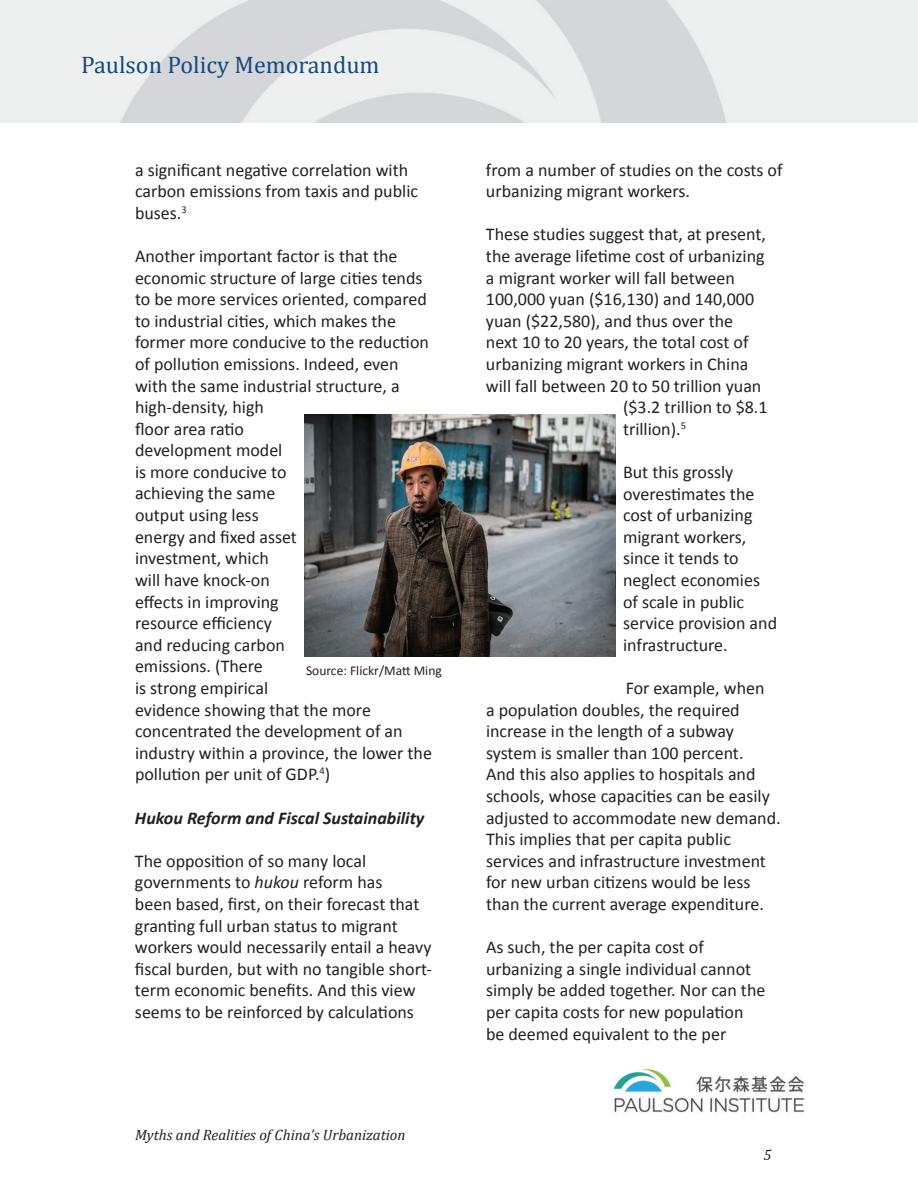
<style>
.page{position:relative;width:918px;height:1188px;background:#fff}
.page>*{position:absolute;margin:0;border:0;box-sizing:border-box;transform-origin:0 0}
.t1{font:24px "Cambria";color:#15497e}
.t2{font:18px/21.6px "Calibri";color:#231f20}
.t3{font:italic 700 18px "Calibri";color:#231f20}
.t4{font:italic 15px "Cambria";color:#231f20}
.t5{font:13.5px "Calibri";color:#231f20}
.s1{font-style:italic}
</style>
<div class="page">
<img style="left:0;top:0;width:918px;height:123px">
<img style="left:613px;top:1068px;width:192px;height:45px">
<img style="left:304px;top:414px;width:312px;height:243px">
<h1 class="t1" style="left:81px;top:50px;width:300px">Paulson Policy Memorandum</h1>
<p class="t2" style="left:135px;top:159px;width:285px">a significant negative correlation with carbon emissions from taxis and public buses.<sup>3</sup></p>
<p class="t2" style="left:135px;top:245px;width:299px">Another important factor is that the economic structure of large cities tends to be more services oriented, compared to industrial cities, which makes the former more conducive to the reduction of pollution emissions. Indeed, even with the same industrial structure, a high-density, high<br>floor area ratio<br>development model<br>is more conducive to<br>achieving the same<br>output using less<br>energy and fixed asset<br>investment, which<br>will have knock-on<br>effects in improving<br>resource efficiency<br>and reducing carbon<br>emissions. (There<br>is strong empirical<br>evidence showing that the more concentrated the development of an industry within a province, the lower the pollution per unit of GDP.<sup>4</sup>)</p>
<p class="t3" style="left:135px;top:806px;width:291px">Hukou Reform and Fiscal Sustainability</p>
<p class="t2" style="left:135px;top:850px;width:299px">The opposition of so many local governments to <span class="s1">hukou</span> reform has<br>been based, first, on their forecast that granting full urban status to migrant workers would necessarily entail a heavy fiscal burden, but with no tangible short&shy;term economic benefits. And this view seems to be reinforced by calculations</p>
<p class="t5" style="left:306px;top:662px;width:137px">Source: Flickr/Matt Ming</p>
<p class="t4" style="left:135px;top:1124px;width:272px">Myths and Realities of China’s Urbanization</p>
<p class="t2" style="left:486px;top:159px;width:298px">from a number of studies on the costs of urbanizing migrant workers.</p>
<p class="t2" style="left:486px;top:224px;width:281px">These studies suggest that, at present,</p>
<p class="t2" style="left:486px;top:245px;width:280px">the average lifetime cost of urbanizing</p>
<p class="t2" style="left:486px;top:267px;width:250px">a migrant worker will fall between</p>
<p class="t2" style="left:486px;top:288px;width:270px">100,000 yuan ($16,130) and 140,000</p>
<p class="t2" style="left:486px;top:310px;width:249px">yuan ($22,580), and thus over the</p>
<p class="t2" style="left:486px;top:332px;width:264px">next 10 to 20 years, the total cost of</p>
<p class="t2" style="left:486px;top:353px;width:264px">urbanizing migrant workers in China</p>
<p class="t2" style="left:486px;top:375px;width:277px">will fall between 20 to 50 trillion yuan</p>
<p class="t2" style="left:623px;top:396px;width:146px">($3.2 trillion to $8.1</p>
<p class="t2" style="left:623px;top:418px;width:65px">trillion).<sup>5</sup></p>
<p class="t2" style="left:623px;top:461px;width:156px">But this grossly overestimates the cost of urbanizing migrant workers, since it tends to neglect economies of scale in public service provision and infrastructure.</p>
<p class="t2" style="left:486px;top:677px;width:296px;text-indent:140px">For example, when<br>a population doubles, the required increase in the length of a subway system is smaller than 100 percent.<br>And this also applies to hospitals and schools, whose capacities can be easily adjusted to accommodate new demand.<br>This implies that per capita public services and infrastructure investment for new urban citizens would be less than the current average expenditure.</p>
<p class="t2" style="left:486px;top:936px;width:281px">As such, the per capita cost of urbanizing a single individual cannot simply be added together. Nor can the per capita costs for new population be deemed equivalent to the per</p>
<p class="t4" style="left:764px;top:1144px;width:9px">5</p>
</div>
